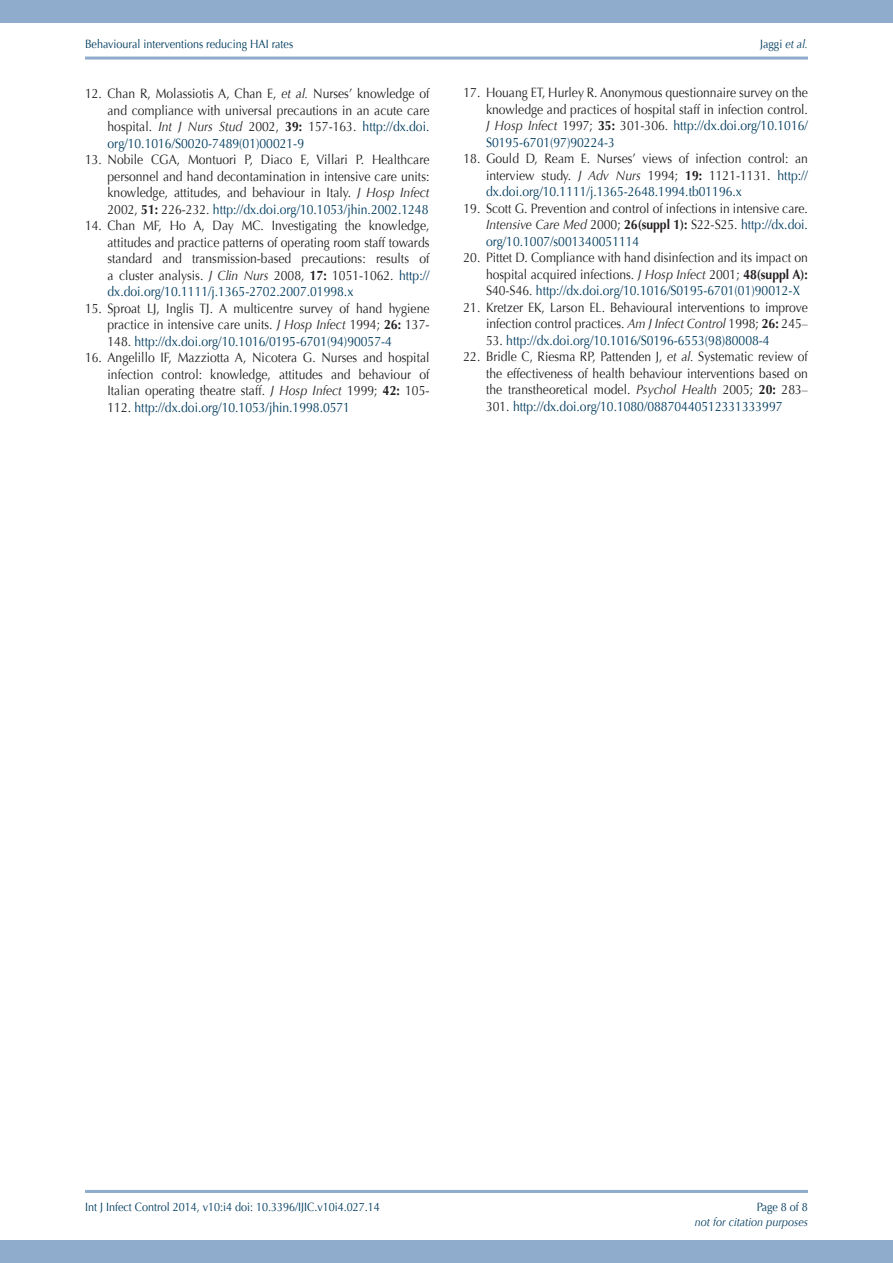
<style>
.page{position:relative;width:893px;height:1263px;background:#fff}
.page>*{position:absolute;margin:0;border:0;box-sizing:border-box;transform-origin:0 0}
.t1{font:13.5px/16.5px "Optima";color:#231f20;text-align:justify;scale:.9 1}
.t2{font:13.5px "Optima";color:#003c5f;scale:.9 1}
.t3{font:12px "Optima";color:#003c5f;scale:.9 1}
.t4{font:italic 12px "Optima";color:#003c5f;scale:.9 1}
.s1{font-style:italic}
.s2{font-weight:700}
.s3{color:#003c5f}
.s4{color:#231f20}
</style>
<div class="page">
<div style="left:0;top:0;width:893px;height:23px;background:#8faccc"></div>
<div style="left:0;top:1240px;width:893px;height:23px;background:#8faccc"></div>
<hr style="left:85px;top:1190px;width:723px;height:3px;background:#8faccc">
<hr style="left:85px;top:57px;width:723px;height:3px;background:#8faccc">
<p class="t3" style="left:85px;top:37px;width:233px">Behavioural interventions reducing HAI rates</p>
<p class="t3" style="left:760px;top:37px;width:54px">Jaggi <span class="s1">et al.</span></p>
<p class="t1" style="left:108px;top:86px;width:359px;text-indent:-22px">12. Chan R, Molassiotis A, Chan E, <span class="s1">et al.</span> Nurses’ knowledge of and compliance with universal precautions in an acute care hospital. <span class="s1">Int J Nurs Stud</span> 2002, <span class="s2">39:</span> 157-163. <span class="s3">http://dx.doi. org/10.1016/S0020-7489(01)00021-9</span></p>
<p class="t1" style="left:108px;top:152px;width:359px;text-indent:-22px">13. Nobile CGA, Montuori P, Diaco E, Villari P. Healthcare personnel and hand decontamination in intensive care units: knowledge, attitudes, and behaviour in Italy. <span class="s1">J Hosp Infect </span>2002, <span class="s2">51:</span> 226-232. <span class="s3">http://dx.doi.org/10.1053/jhin.2002.1248</span></p>
<p class="t1" style="left:108px;top:218px;width:359px;text-indent:-22px">14. Chan MF, Ho A, Day MC. Investigating the knowledge, attitudes and practice patterns of operating room staff towards standard and transmission-based precautions: results of a cluster analysis. <span class="s1">J Clin Nurs</span> 2008, <span class="s2">17:</span> 1051-1062. <span class="s3">http:// dx.doi.org/10.1111/j.1365-2702.2007.01998.x</span></p>
<p class="t1" style="left:108px;top:300px;width:359px;text-indent:-22px">15. Sproat LJ, Inglis TJ. A multicentre survey of hand hygiene practice in intensive care units. <span class="s1">J Hosp Infect</span> 1994; <span class="s2">26:</span> 137- 148. <span class="s3">http://dx.doi.org/10.1016/0195-6701(94)90057-4</span></p>
<p class="t1" style="left:108px;top:350px;width:359px;text-indent:-22px">16. Angelillo IF, Mazziotta A, Nicotera G. Nurses and hospital infection control: knowledge, attitudes and behaviour of Italian operating theatre staff. <span class="s1">J Hosp Infect</span> 1999; <span class="s2">42:</span> 105- 112. <span class="s3">http://dx.doi.org/10.1053/jhin.1998.0571</span></p>
<p class="t1" style="left:486px;top:85px;width:359px;text-indent:-22px">17. Houang ET, Hurley R. Anonymous questionnaire survey on the knowledge and practices of hospital staff in infection control.<br><span class="s1">J Hosp Infect</span> 1997; <span class="s2">35:</span> 301-306. <span class="s3">http://dx.doi.org/10.1016/ S0195-6701(97)90224-3</span></p>
<p class="t1" style="left:486px;top:151px;width:359px;text-indent:-22px">18. Gould D, Ream E. Nurses’ views of infection control: an interview study. <span class="s1">J Adv Nurs</span> 1994; <span class="s2">19:</span> 1121-1131. <span class="s3">http:// dx.doi.org/10.1111/j.1365-2648.1994.tb01196.x</span></p>
<p class="t1" style="left:486px;top:200px;width:359px;text-indent:-22px">19. Scott G. Prevention and control of infections in intensive care.<br><span class="s1">Intensive Care Med</span> 2000; <span class="s2">26(suppl 1):</span> S22-S25. <span class="s3">http://dx.doi. org/10.1007/s001340051114</span></p>
<p class="t1" style="left:486px;top:250px;width:359px;text-indent:-22px">20. Pittet D. Compliance with hand disinfection and its impact on hospital acquired infections. <span class="s1">J Hosp Infect</span> 2001; <span class="s2">48(suppl A):<br></span>S40-S46. <span class="s3">http://dx.doi.org/10.1016/S0195-6701(01)90012-X</span></p>
<p class="t1" style="left:463px;top:299px;width:384px;text-align:right">21. Kretzer EK, Larson EL. Behavioural interventions to improve infection control practices. <span class="s1">Am J Infect Control</span> 1998; <span class="s2">26:</span> 245–</p>
<p class="t2" style="left:486px;top:333px;width:317px"><span class="s4">53.</span> http://dx.doi.org/10.1016/S0196-6553(98)80008-4</p>
<p class="t1" style="left:486px;top:349px;width:359px;text-indent:-22px">22. Bridle C, Riesma RP, Pattenden J, <span class="s1">et al.</span> Systematic review of the effectiveness of health behaviour interventions based on the transtheoretical model. <span class="s1">Psychol Health</span> 2005; <span class="s2">20:</span> 283– 301. <span class="s3">http://dx.doi.org/10.1080/08870440512331333997</span></p>
<p class="t3" style="left:85px;top:1200px;width:329px">Int J Infect Control 2014, v10:i4 doi: 10.3396/IJIC.v10i4.027.14</p>
<p class="t3" style="left:757px;top:1200px;width:58px">Page 8 of 8</p>
<p class="t4" style="left:695px;top:1215px;width:127px">not for citation purposes</p>
</div>
